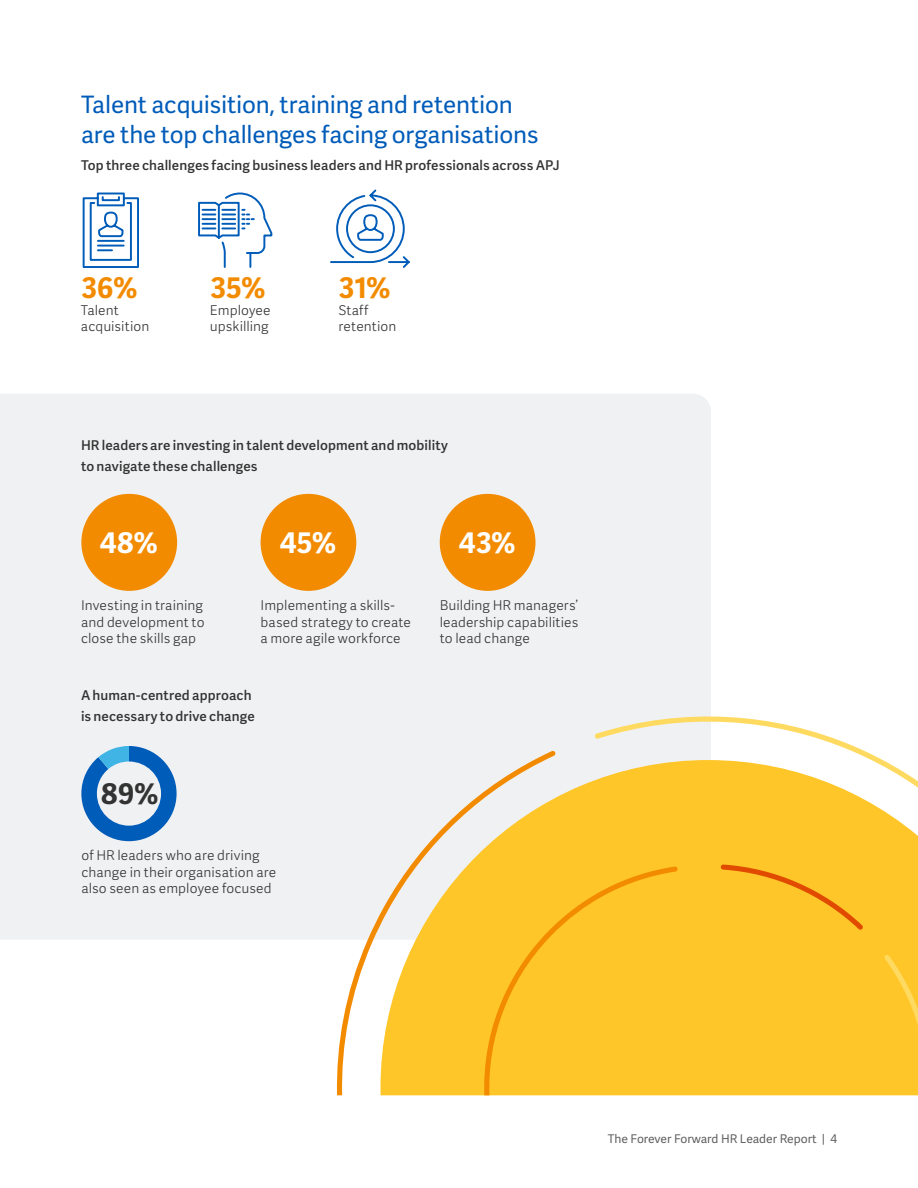
<style>
.page{position:relative;width:918px;height:1188px;background:#fff}
.page>*{position:absolute;margin:0;border:0;box-sizing:border-box;transform-origin:0 0}
.t1{font:700 28.5px "Workday Adelle Sans";color:#f38b00}
.t2{font:700 28.5px "Workday Adelle Sans";color:#fff}
.t3{font:700 28.5px "Workday Adelle Sans";color:#333}
.t4{font:24px/30px "Workday Adelle Sans";letter-spacing:-.01em;color:#005cb9}
.t5{font:300 13.5px/16.5px "Workday Adelle Sans";letter-spacing:.01em;color:#333}
.t6{font:500 13.5px/21px "Workday Adelle Sans";letter-spacing:.01em;color:#333}
.t7{font:12px "Workday Adelle Sans";color:#616161}
</style>
<div class="page">
<div style="left:0;top:394px;width:711px;height:546px;background:#f0f1f2"></div>
<div style="left:556px;top:760px;width:362px;height:335px;background:#ffc629"></div>
<svg style="left:884px;top:955px;width:34px;height:140px;background:#ffc72d"></svg>
<div style="left:721px;top:900px;width:142px;height:30px;background:#ffc629"></div>
<div style="left:556px;top:866px;width:122px;height:229px;background:#ffc629"></div>
<svg style="left:595px;top:711px;width:323px;height:189px;fill:#ffc629"></svg>
<svg style="left:336px;top:751px;width:220px;height:344px;fill:#ffc629"></svg>
<svg style="left:81px;top:746px;width:96px;height:95px"></svg>
<svg style="left:82px;top:192px;width:57px;height:76px"></svg>
<div style="left:102px;top:196px;width:18px;height:5px;border:2px solid #005cb9"></div>
<svg style="left:198px;top:192px;width:75px;height:76px"></svg>
<svg style="left:330px;top:189px;width:80px;height:79px"></svg>
<div style="left:346px;top:204px;width:49px;height:49px;border:2px solid #005cb9;border-radius:50%"></div>
<div style="left:81px;top:494px;width:96px;height:97px;background:#f38b00;border-radius:50%"></div>
<div style="left:261px;top:494px;width:95px;height:97px;background:#f38b00;border-radius:50%"></div>
<div style="left:440px;top:494px;width:96px;height:97px;background:#f38b00;border-radius:50%"></div>
<h2 class="t4" style="left:81px;top:90px;width:459px">Talent acquisition, training and retention are the top challenges facing organisations</h2>
<p class="t6" style="left:81px;top:156px;width:480px">Top three challenges facing business leaders and HR professionals across APJ</p>
<h1 class="t1" style="left:81px;top:271px;width:58px">36%</h1>
<p class="t5" style="left:81px;top:302px;width:70px">Talent acquisition</p>
<h1 class="t1" style="left:210px;top:271px;width:57px">35%</h1>
<p class="t5" style="left:210px;top:302px;width:62px">Employee upskilling</p>
<h1 class="t1" style="left:339px;top:271px;width:53px">31%</h1>
<p class="t5" style="left:339px;top:302px;width:59px">Staff retention</p>
<p class="t6" style="left:81px;top:436px;width:368px">HR leaders are investing in talent development and mobility to navigate these challenges</p>
<h1 class="t2" style="left:99px;top:526px;width:60px">48%</h1>
<h1 class="t2" style="left:279px;top:526px;width:58px">45%</h1>
<h1 class="t2" style="left:458px;top:526px;width:59px">43%</h1>
<p class="t5" style="left:81px;top:597px;width:125px;text-align:justify">Investing in training and development to close the skills gap</p>
<p class="t5" style="left:261px;top:597px;width:152px">Implementing a skills&shy;based strategy to create a more agile workforce</p>
<p class="t5" style="left:440px;top:597px;width:140px;text-align:justify">Building HR managers’ leadership capabilities to lead change</p>
<p class="t6" style="left:81px;top:685px;width:175px">A human-centred approach is necessary to drive change</p>
<h1 class="t3" style="left:101px;top:777px;width:59px">89%</h1>
<p class="t5" style="left:81px;top:848px;width:196px">of HR leaders who are driving change in their organisation are also seen as employee focused</p>
<p class="t7" style="left:608px;top:1132px;width:231px">The Forever Forward HR Leader Report | 4</p>
</div>
